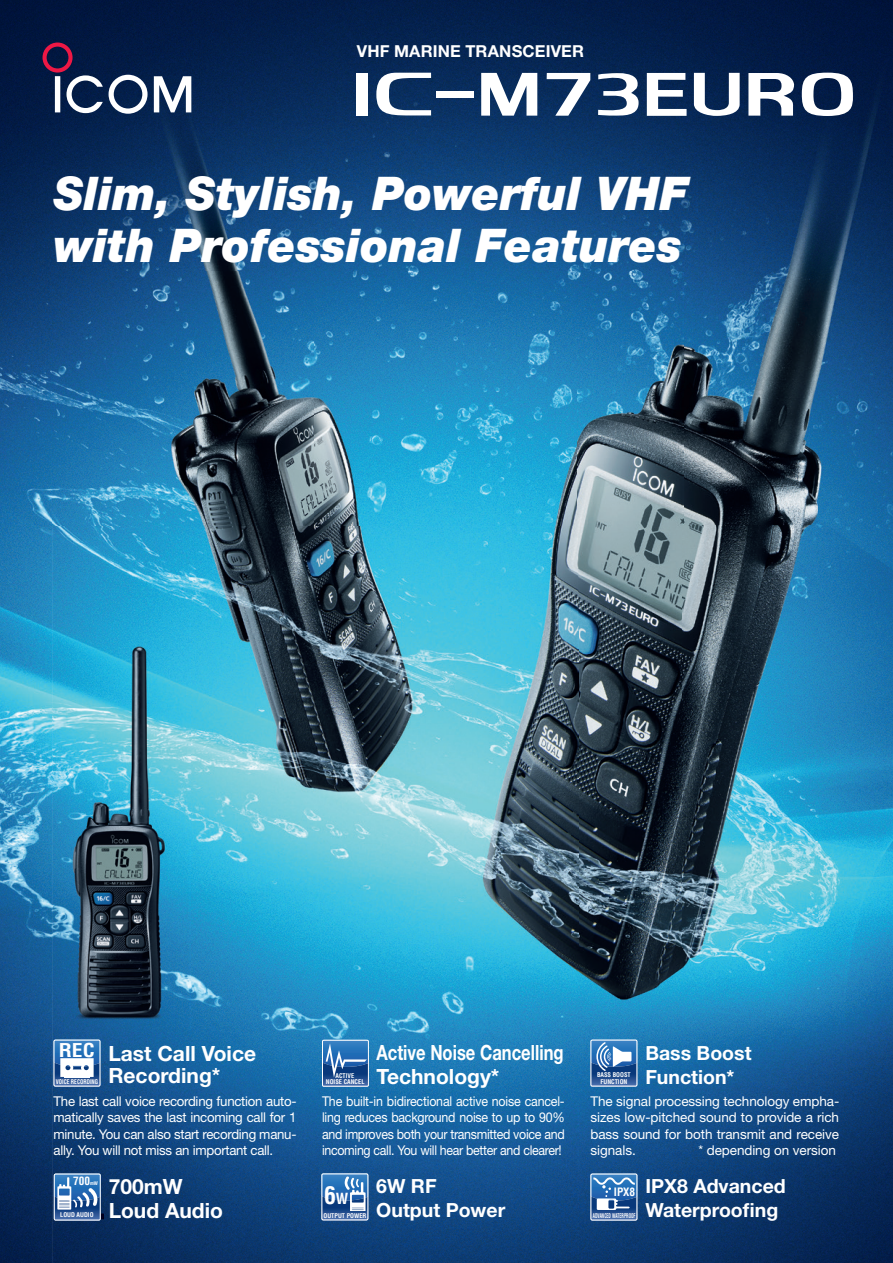
<style>
.page{position:relative;width:893px;height:1263px;background:#fff}
.page>*{position:absolute;margin:0;border:0;box-sizing:border-box;transform-origin:0 0}
.t1{font:italic 900 46.5px/52.5px "Helvetica Neue";color:#fff}
.t2{font:700 condensed 23.85px "Helvetica LT Std";color:#fff}
.t3{font:700 21px/22.5px "Helvetica Neue";color:#fff}
.t4{font:700 21px/24px "Helvetica Neue";color:#fff;scale:.79 1}
.t5{font:700 19.5px/24px "Helvetica Neue";color:#fff}
.t6{font:700 condensed 18.6px "Helvetica LT Std";color:#fff;scale:1.16 1}
.t7{font:700 16.5px "Helvetica Neue";letter-spacing:.01em;color:#fff}
.t8{font:13.5px/16.5px "Helvetica Neue";letter-spacing:-.02em;color:#fff;text-align:justify}
.t9{font:13.5px/16.5px "Helvetica Neue";letter-spacing:-.02em;color:#fff;text-align:justify;scale:.92 1}
.t10{font:700 condensed 11.25px "Helvetica LT Std";color:#fff}
.t11{font:700 condensed 6.3px/6.3px "Helvetica LT Std";color:#fff;text-align:center}
.t12{font:700 condensed 6.3px "Helvetica LT Std";color:#fff;scale:.63 1}
.t13{font:700 condensed 6.3px "Helvetica LT Std";color:#fff;scale:.86 1}
.t14{font:700 condensed 4.95px "Helvetica LT Std";color:#fff}
.s1{font-size:15px}
</style>
<div class="page">
<img style="left:0;top:0;width:315px;height:210px">
<img style="left:315px;top:0;width:315px;height:170px">
<img style="left:630px;top:0;width:263px;height:210px">
<img style="left:0;top:210px;width:52px;height:1053px">
<img style="left:683px;top:210px;width:210px;height:1053px">
<img style="left:52px;top:270px;width:526px;height:361px">
<img style="left:578px;top:270px;width:105px;height:993px">
<img style="left:52px;top:631px;width:53px;height:632px">
<img style="left:190px;top:631px;width:230px;height:263px">
<img style="left:420px;top:631px;width:158px;height:632px">
<img style="left:158px;top:894px;width:263px;height:369px">
<img style="left:105px;top:1031px;width:53px;height:232px">
<svg style="left:154px;top:76px;width:37px;height:36px"></svg>
<svg style="left:109px;top:75px;width:39px;height:39px"></svg>
<svg style="left:43px;top:43px;width:60px;height:70px;background:#3b3c60"></svg>
<img style="left:48px;top:170px;width:650px;height:100px">
<svg style="left:56px;top:1042px;width:42px;height:42px"></svg>
<div style="left:54px;top:1040px;width:46px;height:46px;border:1px solid #fff"></div>
<svg style="left:324px;top:1042px;width:43px;height:43px;background:#376caa"></svg>
<div style="left:322px;top:1040px;width:47px;height:47px;border:1px solid #fff"></div>
<svg style="left:56px;top:1175px;width:43px;height:43px;background:#5382b8"></svg>
<div style="left:54px;top:1173px;width:47px;height:47px;border:1px solid #fff"></div>
<svg style="left:592px;top:1042px;width:43px;height:42px;background:#4c7ab1"></svg>
<div style="left:590px;top:1040px;width:47px;height:46px;border:1px solid #fff"></div>
<svg style="left:323px;top:1175px;width:43px;height:43px;background:#4577b2"></svg>
<div style="left:321px;top:1173px;width:47px;height:47px;border:1px solid #fff"></div>
<svg style="left:592px;top:1175px;width:43px;height:43px;background:#497ab4"></svg>
<div style="left:590px;top:1173px;width:47px;height:47px;border:1px solid #fff"></div>
<img style="left:54px;top:622px;width:136px;height:409px">
<div style="left:357px;top:73px;width:11px;height:42px;background:#fff"></div>
<svg style="left:376px;top:73px;width:55px;height:42px"></svg>
<div style="left:436px;top:92px;width:37px;height:6px;background:#fff"></div>
<svg style="left:481px;top:73px;width:56px;height:43px"></svg>
<svg style="left:547px;top:73px;width:43px;height:43px"></svg>
<svg style="left:598px;top:72px;width:41px;height:45px"></svg>
<svg style="left:647px;top:73px;width:40px;height:43px"></svg>
<svg style="left:694px;top:73px;width:46px;height:43px"></svg>
<svg style="left:748px;top:73px;width:46px;height:43px"></svg>
<svg style="left:802px;top:73px;width:51px;height:43px"></svg>
<p class="t7" style="left:357px;top:41px;width:229px">VHF MARINE TRANSCEIVER</p>
<h1 class="t1" style="left:54px;top:166px;width:636px">Slim, Stylish, Powerful VHF with Professional Features</h1>
<h3 class="t6" style="left:59px;top:1038px;width:33px">REC</h3>
<p class="t13" style="left:56px;top:1078px;width:51px">VOICE RECORDING</p>
<h3 class="t3" style="left:108px;top:1042px;width:149px">Last Call Voice<br>Recording*</h3>
<h3 class="t4" style="left:377px;top:1040px;width:238px">Active Noise Cancelling<br>Technology*</h3>
<h3 class="t5" style="left:645px;top:1040px;width:108px">Bass Boost<br>Function*</h3>
<p class="t11" style="left:597px;top:1072px;width:35px">BASS BOOST<br>FUNCTION</p>
<p class="t11" style="left:336px;top:1072px;width:20px">ACTIVE</p>
<p class="t11" style="left:326px;top:1078px;width:40px">NOISE CANCEL</p>
<p class="t8" style="left:54px;top:1092px;width:244px">The last call voice recording function auto&shy;matically saves the last incoming call for 1 minute. You can also start recording manu&shy;ally. You will not miss an important call.</p>
<p class="t9" style="left:322px;top:1092px;width:265px">The built-in bidirectional active noise cancel&shy;ling reduces background noise to up to 90% and improves both your transmitted voice and incoming call. You will hear better and clearer!</p>
<p class="t8" style="left:590px;top:1092px;width:250px">The signal processing technology empha&shy;sizes low-pitched sound to provide a rich bass sound for both transmit and receive signals.</p>
<p class="t8" style="left:698px;top:1142px;width:139px">* depending on version</p>
<p class="t10" style="left:73px;top:1174px;width:18px">700</p>
<p class="t14" style="left:90px;top:1180px;width:9px">mW</p>
<p class="t11" style="left:60px;top:1212px;width:35px">LOUD AUDIO</p>
<h3 class="t3" style="left:109px;top:1174px;width:116px;line-height:24px">700mW<br>Loud Audio</h3>
<h3 class="t5" style="left:376px;top:1174px;width:130px">6W RF<br>Output Power</h3>
<h3 class="t5" style="left:645px;top:1174px;width:142px">IPX8 Advanced</h3>
<h2 class="t2" style="left:324px;top:1180px;width:26px">6<span class="s1">W</span></h2>
<p class="t10" style="left:614px;top:1185px;width:23px">IPX8</p>
<p class="t11" style="left:324px;top:1212px;width:44px">OUTPUT POWER</p>
<h3 class="t5" style="left:645px;top:1198px;width:134px">Waterproofing</h3>
<p class="t12" style="left:593px;top:1211px;width:69px">ADVANCED WATERPROOF</p>
</div>
